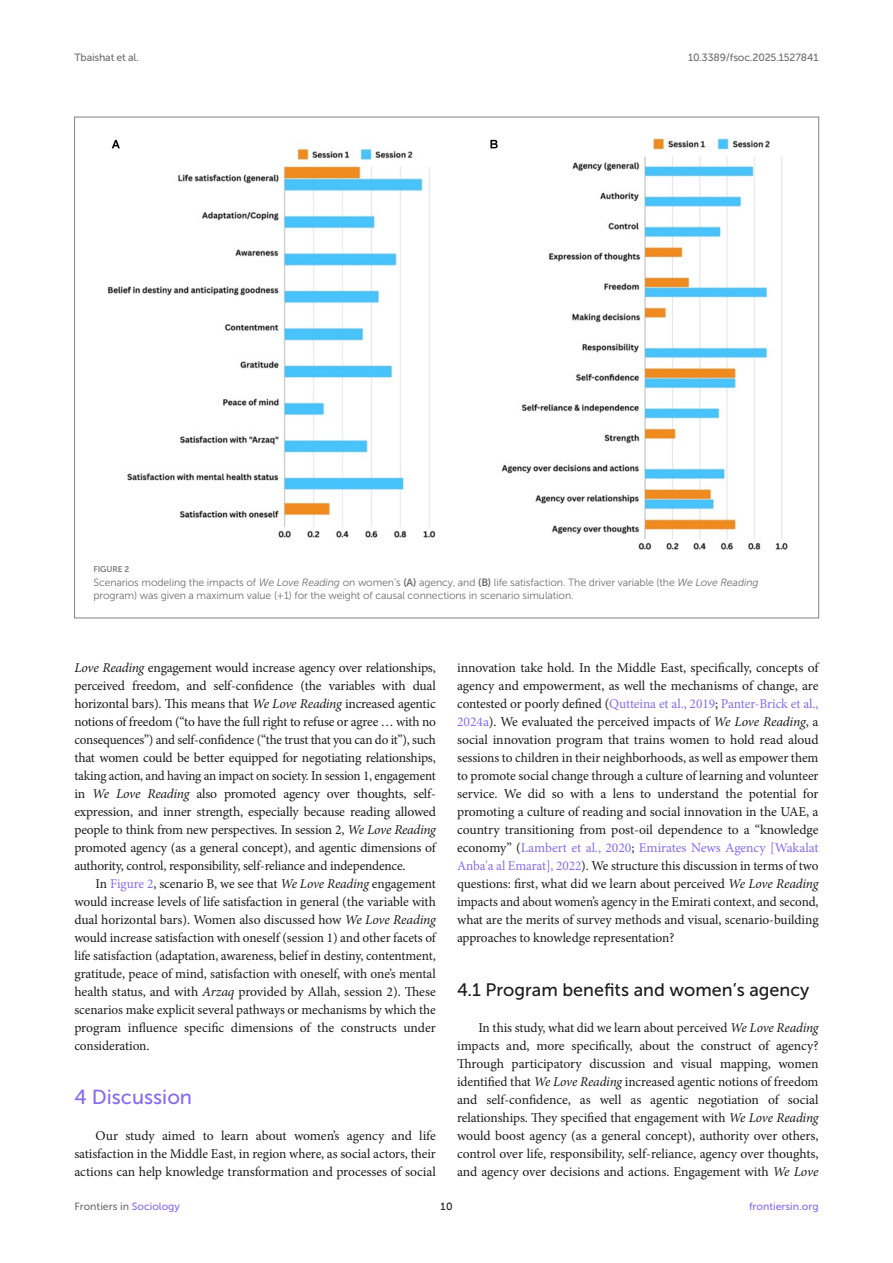
<style>
.page{position:relative;width:893px;height:1263px;background:#fff}
.page>*{position:absolute;margin:0;border:0;box-sizing:border-box;transform-origin:0 0}
.HEAD_1{font:20.25px "Museo Sans 500";color:#856df0}
.HEAD_2{font:18px "Museo Sans 500";color:#1b1c1b}
.TEXT{font:13.5px/18px "Minion Pro";letter-spacing:-.01em;color:#1b1c1b;text-align:justify}
.FIG_LEG{font:10.5px/13.5px "Museo Sans 300";letter-spacing:-.01em;color:#706f70}
.t1{font:10.5px "Museo Sans 500";letter-spacing:-.015em;color:#706f70}
.t2{font:10.5px "Museo Sans 500";color:#856df0}
.t3{font:10.5px "Museo Sans 500";color:#1b1c1b}
.FIG_HD{font:8.25px "Museo Sans 700";letter-spacing:-.01em;color:#7e7f7f}
.s1{font-style:italic}
.s2{font-family:"Museo Sans 700"}
.s3{color:#856df0}
</style>
<div class="page">
<img style="left:108px;top:138px;width:680px;height:412px">
<p class="t1" style="left:74px;top:51px;width:66px">Tbaishat et al.</p>
<p class="t1" style="left:688px;top:51px;width:132px">10.3389/fsoc.2025.1527841</p>
<p class="FIG_HD" style="left:94px;top:565px;width:37px">FIGURE 2</p>
<p class="FIG_LEG" style="left:94px;top:575px;width:667px">Scenarios modeling the impacts of <span class="s1">We Love Reading</span> on women’s <span class="s2">(A)</span> agency, and <span class="s2">(B)</span> life satisfaction. The driver variable (the <span class="s1">We Love Reading </span>program) was given a maximum value (+1) for the weight of causal connections in scenario simulation.</p>
<p class="TEXT" style="left:74px;top:659px;width:363px"><span class="s1">Love Reading</span> engagement would increase agency over relationships, perceived freedom, and self-confidence (the variables with dual horizontal bars). This means that <span class="s1">We Love Reading</span> increased agentic notions of freedom (“to have the full right to refuse or agree … with no consequences”) and self-confidence (“the trust that you can do it”), such that women could be better equipped for negotiating relationships, taking action, and having an impact on society. In session 1, engagement in <span class="s1">We Love Reading</span> also promoted agency over thoughts, self&shy;expression, and inner strength, especially because reading allowed people to think from new perspectives. In session 2, <span class="s1">We Love Reading </span>promoted agency (as a general concept), and agentic dimensions of authority, control, responsibility, self-reliance and independence.</p>
<p class="TEXT" style="left:74px;top:875px;width:363px;text-indent:21px">In <span class="s3">Figure 2</span>, scenario B, we see that <span class="s1">We Love Reading</span> engagement would increase levels of life satisfaction in general (the variable with dual horizontal bars). Women also discussed how <span class="s1">We Love Reading </span>would increase satisfaction with oneself (session 1) and other facets of life satisfaction (adaptation, awareness, belief in destiny, contentment, gratitude, peace of mind, satisfaction with oneself, with one’s mental health status, and with <span class="s1">Arzaq</span> provided by Allah, session 2). These scenarios make explicit several pathways or mechanisms by which the program influence specific dimensions of the constructs under consideration.</p>
<p class="HEAD_1" style="left:74px;top:1086px;width:119px">4 Discussion</p>
<p class="TEXT" style="left:74px;top:1127px;width:363px;text-indent:21px">Our study aimed to learn about women’s agency and life satisfaction in the Middle East, in region where, as social actors, their actions can help knowledge transformation and processes of social</p>
<p class="TEXT" style="left:457px;top:659px;width:363px">innovation take hold. In the Middle East, specifically, concepts of agency and empowerment, as well the mechanisms of change, are contested or poorly defined (<span class="s3">Qutteina et al., 2019</span>; <span class="s3">Panter-Brick et al., 2024a</span>). We evaluated the perceived impacts of <span class="s1">We Love Reading</span>, a social innovation program that trains women to hold read aloud sessions to children in their neighborhoods, as well as empower them to promote social change through a culture of learning and volunteer service. We did so with a lens to understand the potential for promoting a culture of reading and social innovation in the UAE, a country transitioning from post-oil dependence to a “knowledge economy” (<span class="s3">Lambert et al., 2020</span>; <span class="s3">Emirates News Agency [Wakalat Anba'a al Emarat], 2022</span>). We structure this discussion in terms of two questions: first, what did we learn about perceived <span class="s1">We Love Reading </span>impacts and about women’s agency in the Emirati context, and second, what are the merits of survey methods and visual, scenario-building approaches to knowledge representation?</p>
<p class="HEAD_2" style="left:457px;top:980px;width:354px">4.1 Program benefits and women’s agency</p>
<p class="TEXT" style="left:457px;top:1019px;width:363px;text-indent:21px">In this study, what did we learn about perceived <span class="s1">We Love Reading </span>impacts and, more specifically, about the construct of agency?<br>Through participatory discussion and visual mapping, women identified that <span class="s1">We Love Reading</span> increased agentic notions of freedom and self-confidence, as well as agentic negotiation of social relationships. They specified that engagement with <span class="s1">We Love Reading </span>would boost agency (as a general concept), authority over others, control over life, responsibility, self-reliance, agency over thoughts, and agency over decisions and actions. Engagement with <span class="s1">We Love</span></p>
<p class="t1" style="left:74px;top:1200px;width:107px">Frontiers in <span class="s3">Sociology</span></p>
<p class="t3" style="left:440px;top:1200px;width:14px">10</p>
<p class="t2" style="left:749px;top:1200px;width:71px">frontiersin.org</p>
</div>
